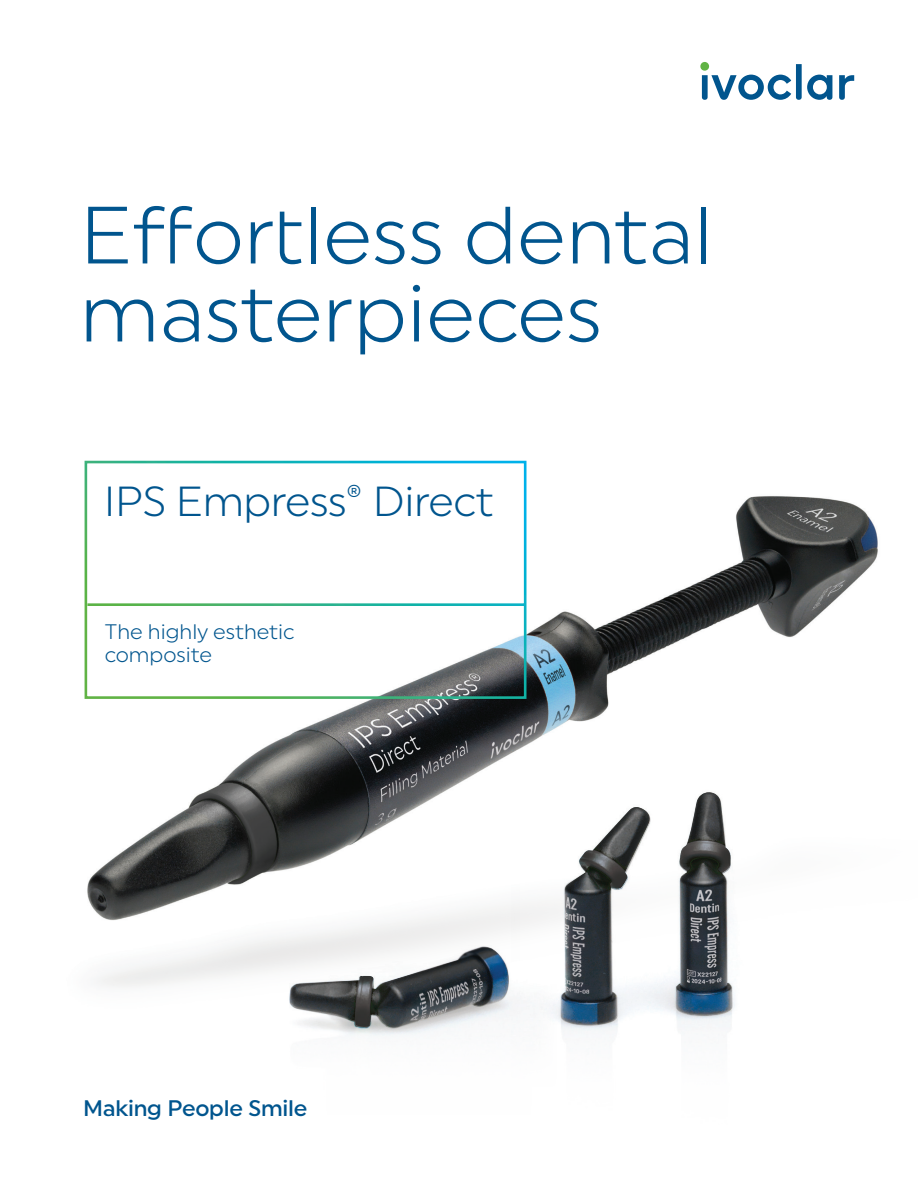
<style>
.page{position:relative;width:918px;height:1188px;background:#fff}
.page>*{position:absolute;margin:0;border:0;box-sizing:border-box;transform-origin:0 0}
.t1{font:81px/78px "Uniform Pro Ivoclar Lgt";color:#01558e}
.t2{font:42px "Uniform Pro Ivoclar Lgt";letter-spacing:-.01em;color:#01558e}
.t3{font:500 22.5px "Uniform Pro Ivoclar";letter-spacing:-.01em;color:#01558e}
.t4{font:21px/22.5px "Uniform Pro Ivoclar Lgt";color:#01558e}
</style>
<div class="page">
<img style="left:87px;top:496px;width:791px;height:491px">
<img style="left:557px;top:779px;width:203px;height:254px">
<img style="left:562px;top:792px;width:170px;height:234px">
<img style="left:274px;top:769px;width:283px;height:267px">
<img style="left:290px;top:947px;width:220px;height:81px">
<svg style="left:84px;top:460px;width:444px;height:240px"></svg>
<svg style="left:700px;top:62px;width:9px;height:9px"></svg>
<svg style="left:702px;top:64px;width:152px;height:36px"></svg>
<p class="t1" style="left:80px;top:195px;width:635px">Effortless dental masterpieces</p>
<p class="t2" style="left:104px;top:477px;width:391px">IPS Empress<sup>®</sup> Direct</p>
<p class="t4" style="left:105px;top:620px;width:191px">The highly esthetic composite</p>
<p class="t3" style="left:83px;top:1095px;width:226px">Making People Smile</p>
</div>
